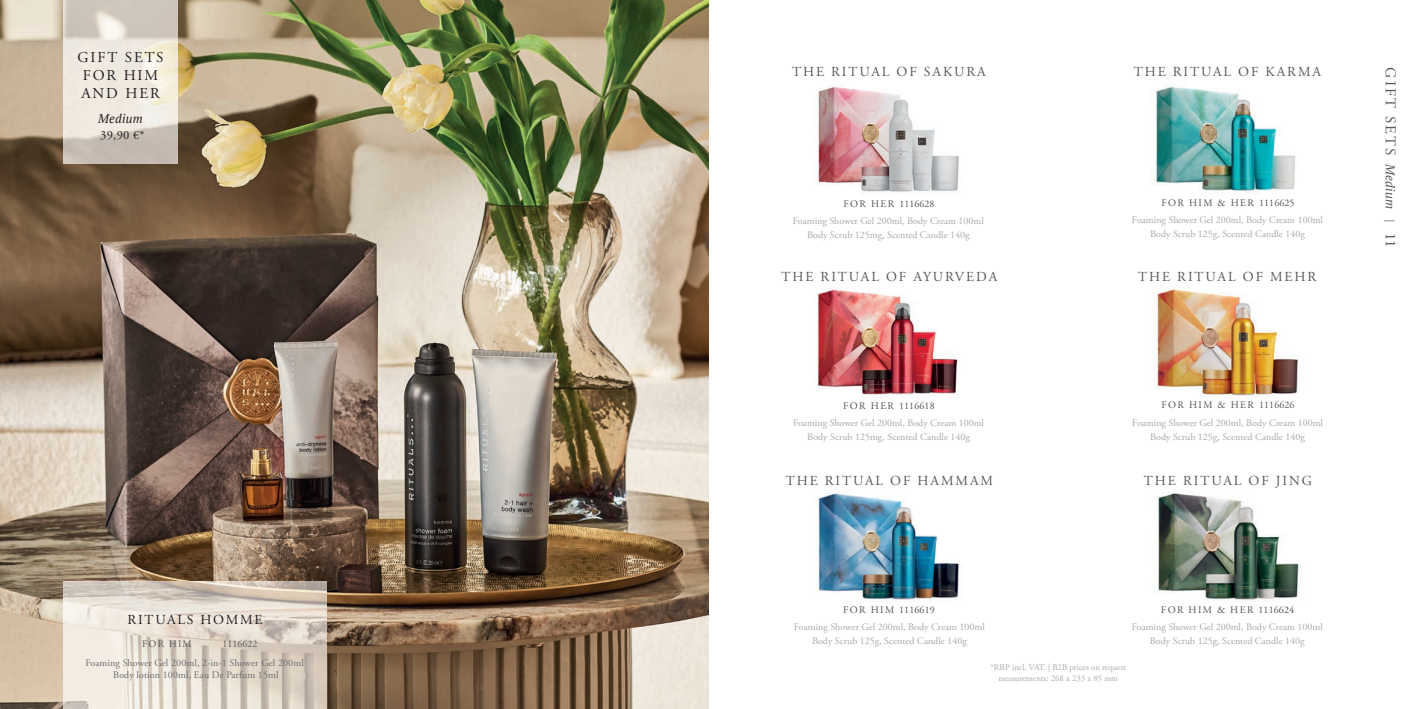
<style>
.page{position:relative;width:1418px;height:709px;background:#fff}
.page>*{position:absolute;margin:0;border:0;box-sizing:border-box;transform-origin:0 0}
.t1{font:15px/18px "Adobe Garamond Pro";letter-spacing:.125em;color:#231f20}
.t2{font:15px "Adobe Garamond Pro";letter-spacing:.14em;color:#57585a}
.t3{font:15px "Minion Pro";color:#57585a}
.t4{font:13.75px "Adobe Garamond Pro";letter-spacing:.14em;color:#57585a}
.t5{font:13.75px "Adobe Garamond Pro";letter-spacing:.125em;color:#231f20}
.t6{font:12.5px "Adobe Garamond Pro";color:#231f20}
.t7{font:italic 12.5px "PT Serif";letter-spacing:.02em;color:#231f20}
.t8{font:10px/13.8px "Adobe Garamond Pro";color:#a8a9ad;text-align:center}
.t9{font:10px/12.5px "Adobe Garamond Pro";letter-spacing:.01em;color:#6c6d70;text-align:center}
.t10{font:10px "Adobe Garamond Pro";letter-spacing:.075em;color:#4f5252}
.t11{font:10px "Adobe Garamond Pro";letter-spacing:.01em;color:#4f5252}
.t12{font:10px "Adobe Garamond Pro";color:#57585a}
.t13{font:8.75px/10.5px "Adobe Garamond Pro";color:#a8a9ad;text-align:center}
.s1{font-family:"PT Serif";font-style:italic;font-size:12.62px}
</style>
<div class="page">
<img style="left:0;top:0;width:709px;height:709px">
<img style="left:64px;top:0;width:113px;height:163px">
<img style="left:818px;top:86px;width:141px;height:106px">
<img style="left:1155px;top:87px;width:141px;height:107px">
<img style="left:1151px;top:287px;width:147px;height:111px">
<img style="left:1157px;top:491px;width:142px;height:111px">
<img style="left:816px;top:287px;width:144px;height:111px">
<img style="left:818px;top:493px;width:143px;height:109px">
<img style="left:64px;top:581px;width:262px;height:128px">
<h1 class="t1" style="left:77px;top:49px;width:88px">GIFT SETS<br>FOR HIM<br>AND HER</h1>
<p class="t7" style="left:98px;top:111px;width:46px">Medium</p>
<p class="t6" style="left:100px;top:128px;width:46px">39,90 €*</p>
<h2 class="t5" style="left:128px;top:611px;width:136px">RITUALS HOMME</h2>
<p class="t12" style="left:142px;top:637px;width:51px">FOR HIM</p>
<p class="t12" style="left:222px;top:637px;width:36px">1116622</p>
<p class="t9" style="left:85px;top:657px;width:220px">Foaming Shower Gel 200ml, 2-in-1 Shower Gel 200ml<br>Body lotion 100ml, Eau De Parfum 15ml</p>
<h2 class="t4" style="left:792px;top:64px;width:195px">THE RITUAL OF SAKURA</h2>
<h2 class="t4" style="left:1133px;top:64px;width:189px">THE RITUAL OF KARMA</h2>
<p class="t11" style="left:843px;top:197px;width:92px">FOR HER 1116628</p>
<p class="t10" style="left:1161px;top:196px;width:135px">FOR HIM &amp; HER 1116625</p>
<p class="t8" style="left:793px;top:214px;width:192px">Foaming Shower Gel 200ml, Body Cream 100ml<br>Body Scrub 125mg, Scented Candle 140g</p>
<p class="t8" style="left:1131px;top:213px;width:192px">Foaming Shower Gel 200ml, Body Cream 100ml<br>Body Scrub 125g, Scented Candle 140g</p>
<h2 class="t4" style="left:781px;top:268px;width:217px">THE RITUAL OF AYURVEDA</h2>
<h2 class="t4" style="left:1138px;top:268px;width:180px">THE RITUAL OF MEHR</h2>
<p class="t11" style="left:843px;top:400px;width:93px">FOR HER 1116618</p>
<p class="t8" style="left:793px;top:416px;width:192px">Foaming Shower Gel 200ml, Body Cream 100ml<br>Body Scrub 125mg, Scented Candle 140g</p>
<p class="t10" style="left:1161px;top:399px;width:135px">FOR HIM &amp; HER 1116626</p>
<p class="t8" style="left:1131px;top:417px;width:192px">Foaming Shower Gel 200ml, Body Cream 100ml<br>Body Scrub 125g, Scented Candle 140g</p>
<h2 class="t4" style="left:785px;top:472px;width:209px">THE RITUAL OF HAMMAM</h2>
<h2 class="t4" style="left:1143px;top:472px;width:170px">THE RITUAL OF JING</h2>
<p class="t11" style="left:843px;top:603px;width:93px">FOR HIM 1116619</p>
<p class="t10" style="left:1160px;top:603px;width:135px">FOR HIM &amp; HER 1116624</p>
<p class="t8" style="left:794px;top:620px;width:192px">Foaming Shower Gel 200ml, Body Cream 100ml<br>Body Scrub 125g, Scented Candle 140g</p>
<p class="t8" style="left:1131px;top:620px;width:192px">Foaming Shower Gel 200ml, Body Cream 100ml<br>Body Scrub 125g, Scented Candle 140g</p>
<p class="t13" style="left:990px;top:662px;width:137px">*RRP incl. VAT. | B2B prices on request measurements: 268 x 233 x 85 mm</p>
<h1 class="t2" style="left:1399px;top:67px;width:156px;rotate:90deg">GIFT SETS <span class="s1">Medium |</span></h1>
<h1 class="t3" style="left:1400px;top:232px;width:16px;rotate:90deg">11</h1>
</div>
